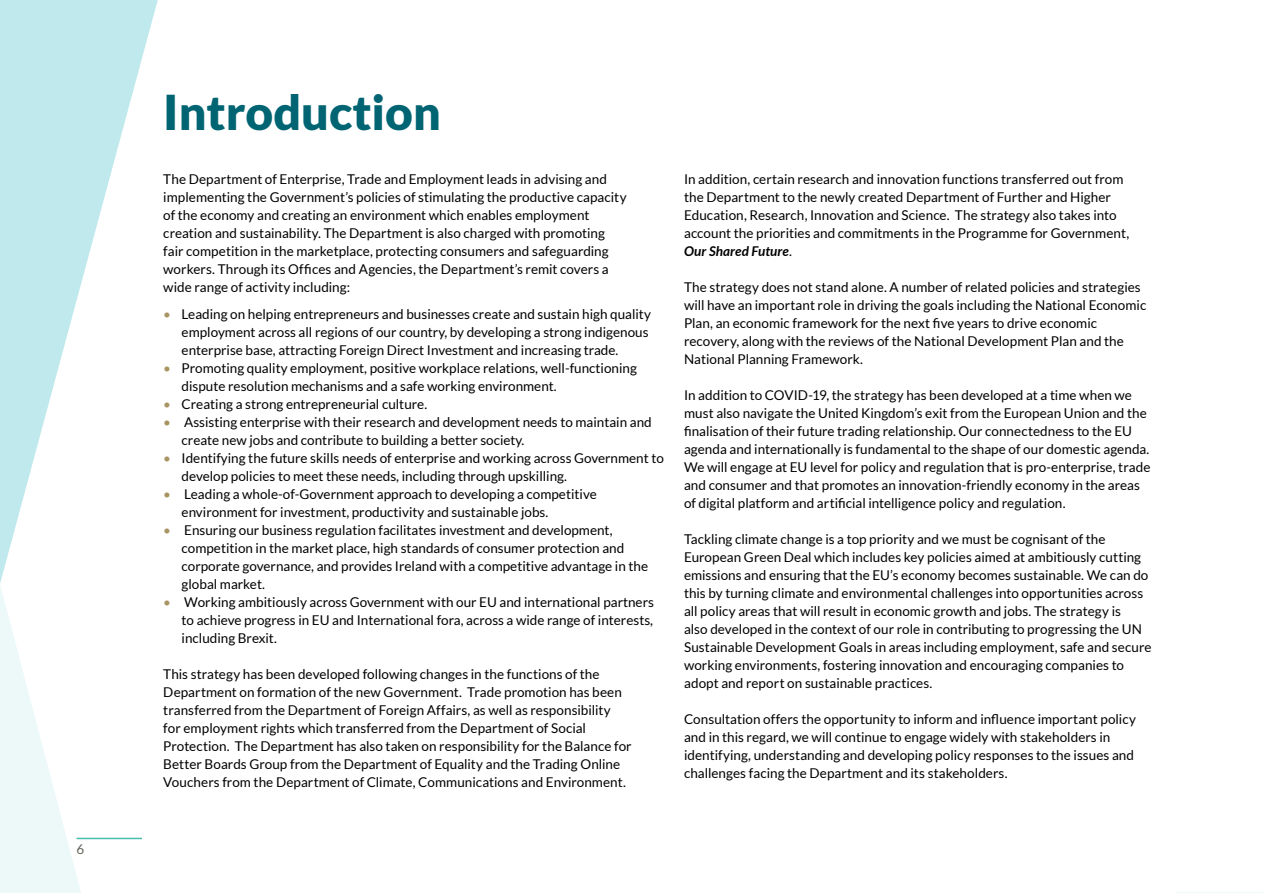
<style>
.page{position:relative;width:1263px;height:893px;background:#fff}
.page>*{position:absolute;margin:0;border:0;box-sizing:border-box;transform-origin:0 0}
.Big_Heading{font:900 48px "Lato";color:#006472}
.Body_Copy{font:13.5px/18px "Lato";color:#000}
.t1{font:13.5px "Lato";color:#63635b}
.s1{color:#a99562}
.s2{font-weight:700;font-style:italic}
</style>
<div class="page">
<svg style="left:0;top:0;width:158px;height:583px"></svg>
<svg style="left:0;top:586px;width:142px;height:307px"></svg>
<hr style="left:77px;top:838px;width:65px;height:1px;background:#47bfaf">
<p class="t1" style="left:77px;top:842px;width:9px">6</p>
<p class="Big_Heading" style="left:163px;top:84px;width:279px">Introduction</p>
<p class="Body_Copy" style="left:163px;top:170px;width:465px">The Department of Enterprise, Trade and Employment leads in advising and implementing the Government’s policies of stimulating the productive capacity of the economy and creating an environment which enables employment creation and sustainability. The Department is also charged with promoting fair competition in the marketplace, protecting consumers and safeguarding workers. Through its Offices and Agencies, the Department’s remit covers a wide range of activity including:</p>
<p class="Body_Copy" style="left:182px;top:305px;width:471px;text-indent:-18px"><span class="s1">•</span> Leading on helping entrepreneurs and businesses create and sustain high quality employment across all regions of our country, by developing a strong indigenous enterprise base, attracting Foreign Direct Investment and increasing trade.</p>
<p class="Body_Copy" style="left:182px;top:359px;width:457px;text-indent:-18px"><span class="s1">•</span> Promoting quality employment, positive workplace relations, well-functioning dispute resolution mechanisms and a safe working environment.</p>
<p class="Body_Copy" style="left:163px;top:395px;width:265px"><span class="s1">•</span> Creating a strong entrepreneurial culture.</p>
<p class="Body_Copy" style="left:182px;top:413px;width:472px;text-indent:-18px"><span class="s1">•</span> Assisting enterprise with their research and development needs to maintain and create new jobs and contribute to building a better society.</p>
<p class="Body_Copy" style="left:182px;top:449px;width:484px;text-indent:-18px"><span class="s1">•</span> Identifying the future skills needs of enterprise and working across Government to develop policies to meet these needs, including through upskilling.</p>
<p class="Body_Copy" style="left:182px;top:485px;width:417px;text-indent:-18px"><span class="s1">•</span> Leading a whole-of-Government approach to developing a competitive environment for investment, productivity and sustainable jobs.</p>
<p class="Body_Copy" style="left:182px;top:521px;width:468px;text-indent:-18px"><span class="s1">•</span> Ensuring our business regulation facilitates investment and development, competition in the market place, high standards of consumer protection and corporate governance, and provides Ireland with a competitive advantage in the global market.</p>
<p class="Body_Copy" style="left:182px;top:593px;width:474px;text-align:justify;text-indent:-18px"><span class="s1">•</span> Working ambitiously across Government with our EU and international partners to achieve progress in EU and International fora, across a wide range of interests, including Brexit.</p>
<p class="Body_Copy" style="left:163px;top:665px;width:470px">This strategy has been developed following changes in the functions of the Department on formation of the new Government. Trade promotion has been transferred from the Department of Foreign Affairs, as well as responsibility for employment rights which transferred from the Department of Social Protection. The Department has also taken on responsibility for the Balance for Better Boards Group from the Department of Equality and the Trading Online Vouchers from the Department of Climate, Communications and Environment.</p>
<p class="Body_Copy" style="left:684px;top:170px;width:447px">In addition, certain research and innovation functions transferred out from the Department to the newly created Department of Further and Higher Education, Research, Innovation and Science. The strategy also takes into account the priorities and commitments in the Programme for Government, <span class="s2">Our Shared Future</span>.</p>
<p class="Body_Copy" style="left:684px;top:278px;width:464px">The strategy does not stand alone. A number of related policies and strategies will have an important role in driving the goals including the National Economic Plan, an economic framework for the next five years to drive economic recovery, along with the reviews of the National Development Plan and the National Planning Framework.</p>
<p class="Body_Copy" style="left:684px;top:386px;width:468px">In addition to COVID-19, the strategy has been developed at a time when we must also navigate the United Kingdom’s exit from the European Union and the finalisation of their future trading relationship. Our connectedness to the EU agenda and internationally is fundamental to the shape of our domestic agenda.<br>We will engage at EU level for policy and regulation that is pro-enterprise, trade and consumer and that promotes an innovation-friendly economy in the areas of digital platform and artificial intelligence policy and regulation.</p>
<p class="Body_Copy" style="left:684px;top:530px;width:469px">Tackling climate change is a top priority and we must be cognisant of the European Green Deal which includes key policies aimed at ambitiously cutting emissions and ensuring that the EU’s economy becomes sustainable. We can do this by turning climate and environmental challenges into opportunities across all policy areas that will result in economic growth and jobs. The strategy is<br>also developed in the context of our role in contributing to progressing the UN Sustainable Development Goals in areas including employment, safe and secure working environments, fostering innovation and encouraging companies to adopt and report on sustainable practices.</p>
<p class="Body_Copy" style="left:684px;top:710px;width:453px">Consultation offers the opportunity to inform and influence important policy and in this regard, we will continue to engage widely with stakeholders in identifying, understanding and developing policy responses to the issues and challenges facing the Department and its stakeholders.</p>
</div>
